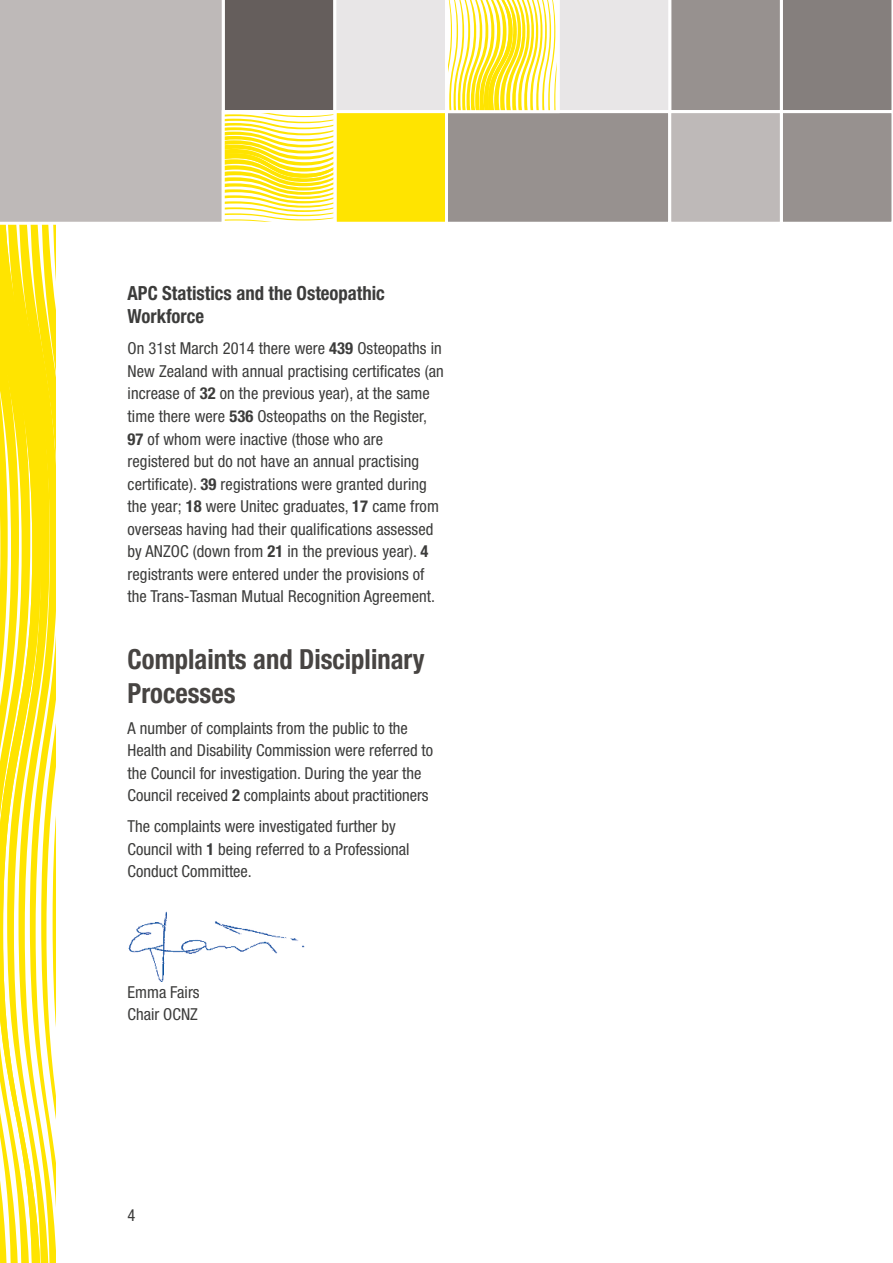
<style>
.page{position:relative;width:893px;height:1263px;background:#fff}
.page>*{position:absolute;margin:0;border:0;box-sizing:border-box;transform-origin:0 0}
.t1{font:700 condensed 27.75px/33.3px "Helvetica Neue";color:#474442;scale:.96 1}
.t2{font:700 condensed 19.5px/23.4px "Helvetica Neue";color:#3c3c3b;scale:.96 1}
.t3{font:condensed 16.5px/22.5px "Helvetica Neue";letter-spacing:.005em;color:#3c3c3b}
.s1{font-weight:700}
</style>
<div class="page">
<svg style="left:42px;top:225px;width:13px;height:1038px"></svg>
<svg style="left:0;top:225px;width:42px;height:1038px;fill:#ffe400"></svg>
<div style="left:0;top:0;width:222px;height:225px;background:#beb9b8"></div>
<img style="left:128px;top:911px;width:177px;height:71px">
<svg style="left:224px;top:0;width:668px;height:222px;background:#beb690"></svg>
<p class="t2" style="left:128px;top:281px;width:270px">APC Statistics and the Osteopathic<br>Workforce</p>
<p class="t3" style="left:128px;top:337px;width:318px">On 31st March 2014 there were <span class="s1">439</span> Osteopaths in New Zealand with annual practising certificates (an increase of <span class="s1">32</span> on the previous year), at the same time there were <span class="s1">536</span> Osteopaths on the Register, <span class="s1">97</span> of whom were inactive (those who are registered but do not have an annual practising certificate). <span class="s1">39</span> registrations were granted during the year; <span class="s1">18</span> were Unitec graduates, <span class="s1">17</span> came from overseas having had their qualifications assessed by ANZOC (down from <span class="s1">21</span> in the previous year). <span class="s1">4 </span>registrants were entered under the provisions of the Trans-Tasman Mutual Recognition Agreement.</p>
<h1 class="t1" style="left:128px;top:642px;width:311px">Complaints and Disciplinary<br>Processes</h1>
<p class="t3" style="left:128px;top:716px;width:307px">A number of complaints from the public to the Health and Disability Commission were referred to the Council for investigation. During the year the Council received <span class="s1">2</span> complaints about practitioners</p>
<p class="t3" style="left:128px;top:815px;width:283px">The complaints were investigated further by<br>Council with <span class="s1">1</span> being referred to a Professional<br>Conduct Committee.</p>
<p class="t3" style="left:128px;top:980px;width:74px">Emma Fairs<br>Chair OCNZ</p>
<p class="t3" style="left:128px;top:1204px;width:9px">4</p>
</div>
